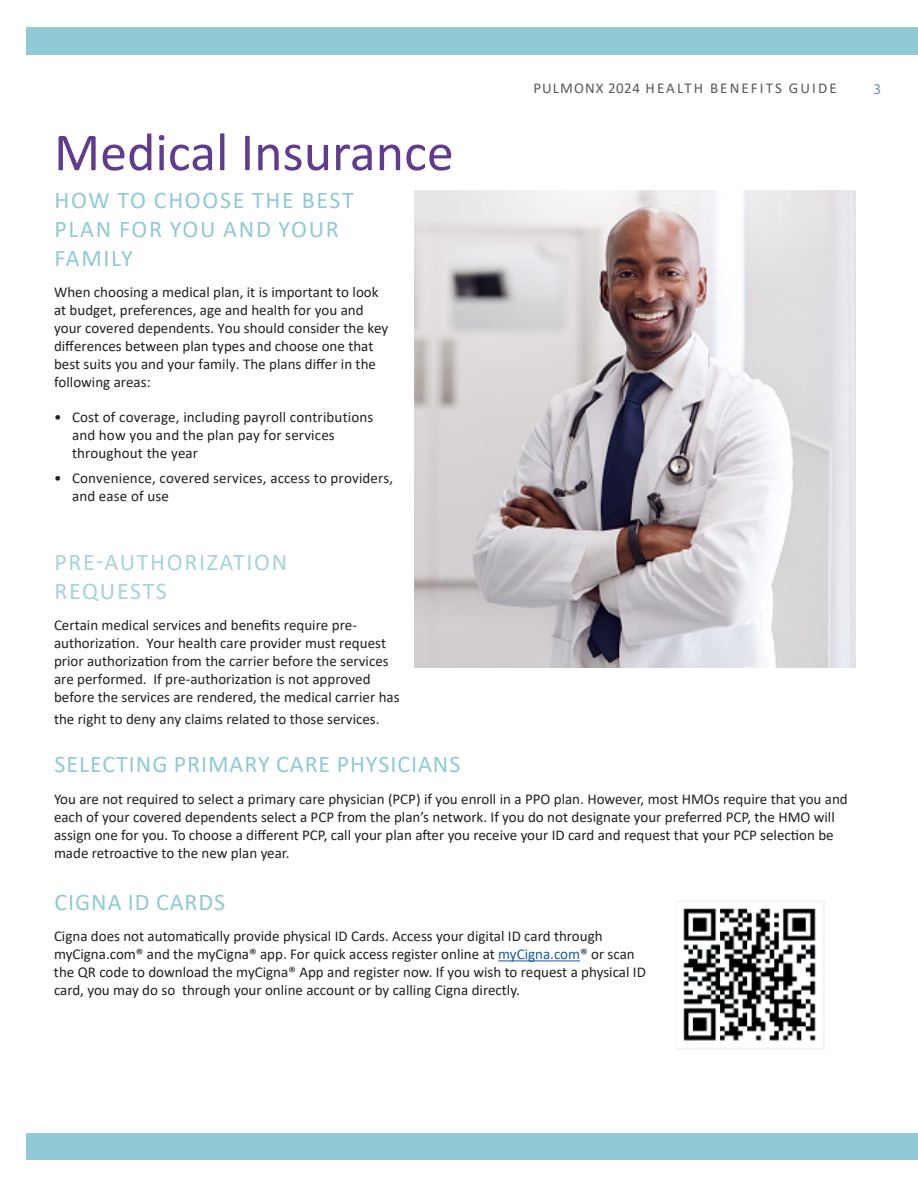
<style>
.page{position:relative;width:918px;height:1188px;background:#fff}
.page>*{position:absolute;margin:0;border:0;box-sizing:border-box;transform-origin:0 0}
.A_-_Page_Header_-_TO{font:54px "Calibri";color:#613b8e}
.A_-_SubHeader_-_TOC{font:24px "Calibri";letter-spacing:.04em;color:#8fcad5}
.A_-_Sub-sub_Headers{font:24px/28.8px "Calibri";letter-spacing:.07em;color:#8fcad5}
.A_-_Sub-sub_Headers-2{font:24px/28.8px "Calibri";letter-spacing:.07em;color:#a5d3dc}
.A_-_SubHeader_-_TOC-2{font:15px/18px "Calibri";color:#231f20}
.A_-_Body_Text{font:15px/18px "Calibri";color:#231f20}
.t1{font:15px "Calibri";letter-spacing:.14em;color:#57585a}
.t2{font:15px "Myriad Pro";color:#7491a1}
.s1{color:#175d9e}
</style>
<div class="page">
<div style="left:26px;top:28px;width:892px;height:1132px;background:#8fcad5"></div>
<div style="left:0;top:55px;width:918px;height:1078px;background:#fff"></div>
<img style="left:415px;top:190px;width:440px;height:477px">
<img style="left:676px;top:901px;width:149px;height:148px">
<hr style="left:498px;top:960px;width:82px;height:1px;background:#175d9e">
<p class="A_-_Page_Header_-_TO" style="left:54px;top:115px;width:401px">Medical Insurance</p>
<p class="A_-_Sub-sub_Headers" style="left:54px;top:185px;width:301px">HOW TO CHOOSE THE BEST<br>PLAN FOR YOU AND YOUR<br>FAMILY</p>
<p class="A_-_Body_Text" style="left:54px;top:283px;width:336px">When choosing a medical plan, it is important to look at budget, preferences, age and health for you and your covered dependents. You should consider the key differences between plan types and choose one that best suits you and your family. The plans differ in the following areas:</p>
<p class="A_-_SubHeader_-_TOC-2" style="left:72px;top:408px;width:303px;text-indent:-18px">• Cost of coverage, including payroll contributions and how you and the plan pay for services throughout the year</p>
<p class="A_-_SubHeader_-_TOC-2" style="left:72px;top:469px;width:323px;text-indent:-18px">• Convenience, covered services, access to providers, and ease of use</p>
<p class="t1" style="left:534px;top:78px;width:305px">PULMONX 2024 HEALTH BENEFITS GUIDE</p>
<p class="t2" style="left:874px;top:80px;width:9px">3</p>
<p class="A_-_Sub-sub_Headers-2" style="left:54px;top:547px;width:234px">PRE-AUTHORIZATION<br>REQUESTS</p>
<p class="A_-_Body_Text" style="left:54px;top:616px;width:347px">Certain medical services and benefits require pre&shy;authorization. Your health care provider must request prior authorization from the carrier before the services are performed. If pre-authorization is not approved before the services are rendered, the medical carrier has</p>
<p class="A_-_Body_Text" style="left:54px;top:709px;width:325px">the right to deny any claims related to those services.</p>
<p class="A_-_SubHeader_-_TOC" style="left:54px;top:748px;width:407px">SELECTING PRIMARY CARE PHYSICIANS</p>
<p class="A_-_SubHeader_-_TOC-2" style="left:54px;top:789px;width:795px">You are not required to select a primary care physician (PCP) if you enroll in a PPO plan. However, most HMOs require that you and each of your covered dependents select a PCP from the plan’s network. If you do not designate your preferred PCP, the HMO will assign one for you. To choose a different PCP, call your plan after you receive your ID card and request that your PCP selection be made retroactive to the new plan year.</p>
<p class="A_-_SubHeader_-_TOC" style="left:54px;top:885px;width:172px">CIGNA ID CARDS</p>
<p class="A_-_SubHeader_-_TOC-2" style="left:54px;top:927px;width:593px">Cigna does not automatically provide physical ID Cards. Access your digital ID card through myCigna.com® and the myCigna® app. For quick access register online at <span class="s1">myCigna.com</span>® or scan the QR code to download the myCigna® App and register now. If you wish to request a physical ID card, you may do so through your online account or by calling Cigna directly.</p>
</div>
